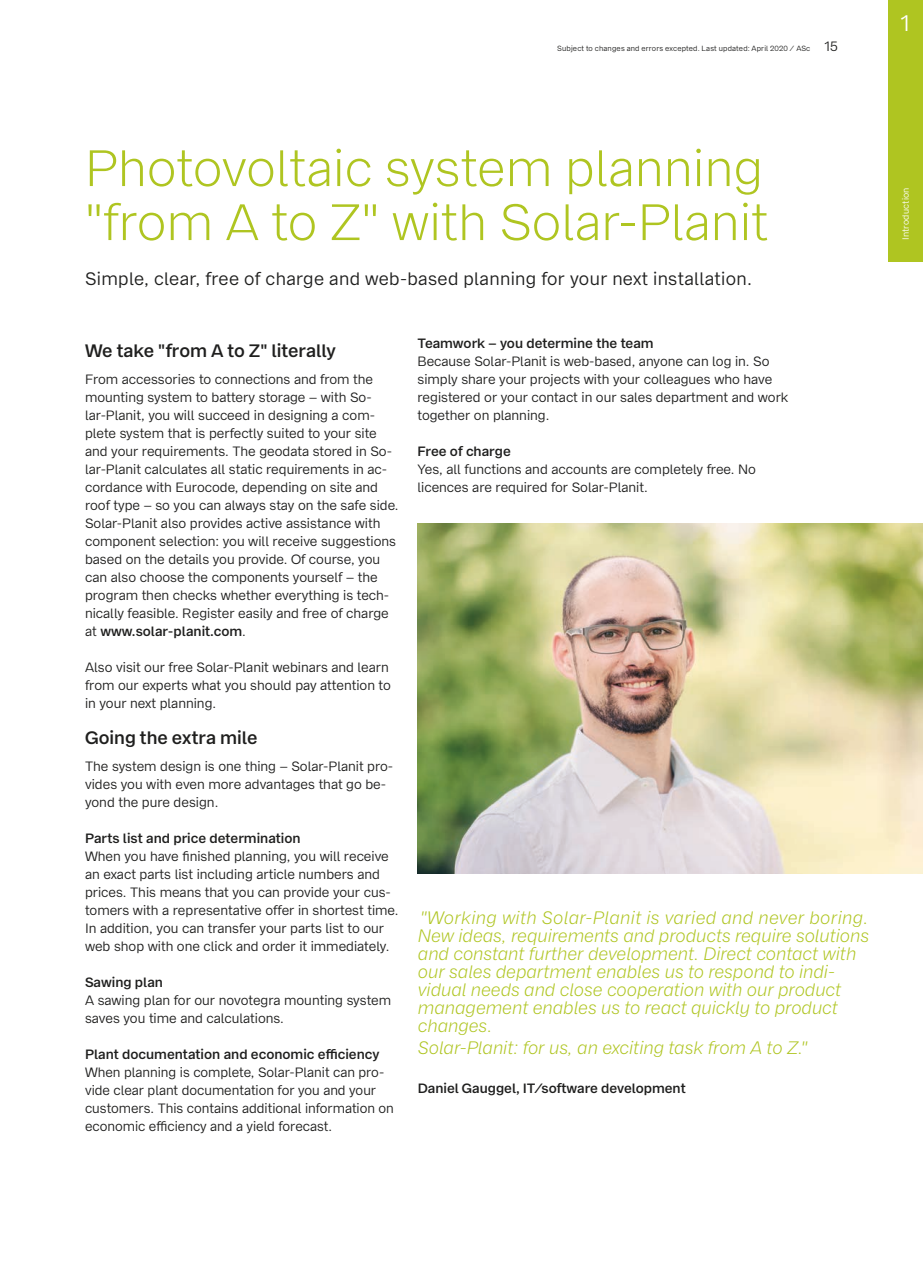
<style>
.page{position:relative;width:923px;height:1263px;background:#fff}
.page>*{position:absolute;margin:0;border:0;box-sizing:border-box;transform-origin:0 0}
.t1{font:300 51px/54px "Bay Wa Sans";color:#afc521}
.t2{font:22.5px "Bay Wa Sans";color:#fff}
.t3{font:italic 300 18px/18px "Bay Wa Sans";color:#afc521}
.t4{font:18px "Bay Wa Sans";letter-spacing:.02em;color:#1f1f1e}
.t5{font:600 18px "Bay Wa Sans";color:#1f1f1e}
.t6{font:13.5px/18px "Bay Wa Sans";color:#1f1f1e}
.t7{font:600 13.5px "Bay Wa Sans";color:#1f1f1e}
.t8{font:9px "Bay Wa Sans";letter-spacing:.025em;color:#fff}
.t9{font:7.5px "Bay Wa Sans";letter-spacing:.025em;color:#1f1f1e}
.s1{font-size:13.5px}
.s2{font-weight:600}
</style>
<div class="page">
<div style="left:889px;top:0;width:34px;height:261px;background:#afc521"></div>
<img style="left:418px;top:523px;width:505px;height:350px">
<p class="t9" style="left:557px;top:44px;width:282px">Subject to changes and errors excepted. Last updated: April 2020 / ASc <span class="s1">15</span></p>
<h2 class="t2" style="left:900px;top:9px;width:11px">1</h2>
<h1 class="t1" style="left:85px;top:141px;width:685px">Photovoltaic system planning "from A to Z" with Solar-Planit</h1>
<h3 class="t4" style="left:85px;top:268px;width:668px">Simple, clear, free of charge and web-based planning for your next installation.</h3>
<h3 class="t5" style="left:85px;top:340px;width:252px">We take "from A to Z" literally</h3>
<p class="t6" style="left:85px;top:370px;width:315px">From accessories to connections and from the mounting system to battery storage – with So&shy;lar-Planit, you will succeed in designing a com&shy;plete system that is perfectly suited to your site and your requirements. The geodata stored in So&shy;lar-Planit calculates all static requirements in ac&shy;cordance with Eurocode, depending on site and roof type – so you can always stay on the safe side.<br>Solar-Planit also provides active assistance with component selection: you will receive suggestions based on the details you provide. Of course, you can also choose the components yourself – the program then checks whether everything is tech&shy;nically feasible. Register easily and free of charge at <span class="s2">www.solar-planit.com</span>.</p>
<p class="t6" style="left:85px;top:658px;width:307px">Also visit our free Solar-Planit webinars and learn from our experts what you should pay attention to in your next planning.</p>
<h3 class="t5" style="left:85px;top:727px;width:174px">Going the extra mile</h3>
<p class="t6" style="left:85px;top:757px;width:310px">The system design is one thing – Solar-Planit pro&shy;vides you with even more advantages that go be&shy;yond the pure design.</p>
<p class="t7" style="left:85px;top:830px;width:217px">Parts list and price determination</p>
<p class="t6" style="left:85px;top:847px;width:315px">When you have finished planning, you will receive an exact parts list including article numbers and prices. This means that you can provide your cus&shy;tomers with a representative offer in shortest time.<br>In addition, you can transfer your parts list to our web shop with one click and order it immediately.</p>
<p class="t7" style="left:85px;top:974px;width:79px">Sawing plan</p>
<p class="t6" style="left:85px;top:991px;width:308px">A sawing plan for our novotegra mounting system saves you time and calculations.</p>
<p class="t7" style="left:85px;top:1046px;width:296px">Plant documentation and economic efficiency</p>
<p class="t6" style="left:85px;top:1063px;width:310px">When planning is complete, Solar-Planit can pro&shy;vide clear plant documentation for you and your customers. This contains additional information on economic efficiency and a yield forecast.</p>
<p class="t7" style="left:417px;top:335px;width:238px">Teamwork – you determine the team</p>
<p class="t6" style="left:417px;top:352px;width:372px">Because Solar-Planit is web-based, anyone can log in. So simply share your projects with your colleagues who have registered or your contact in our sales department and work together on planning.</p>
<p class="t7" style="left:417px;top:443px;width:95px">Free of charge</p>
<p class="t6" style="left:417px;top:460px;width:340px">Yes, all functions and accounts are completely free. No licences are required for Solar-Planit.</p>
<p class="t3" style="left:418px;top:909px;width:453px">"Working with Solar-Planit is varied and never boring.<br>New ideas, requirements and products require solutions and constant further development. Direct contact with our sales department enables us to respond to indi&shy;vidual needs and close cooperation with our product management enables us to react quickly to product changes.</p>
<h3 class="t3" style="left:418px;top:1038px;width:391px">Solar-Planit: for us, an exciting task from A to Z."</h3>
<p class="t7" style="left:418px;top:1080px;width:269px">Daniel Gauggel, IT/software development</p>
<p class="t8" style="left:900px;top:240px;width:54px;rotate:-90deg">Introduction</p>
</div>
